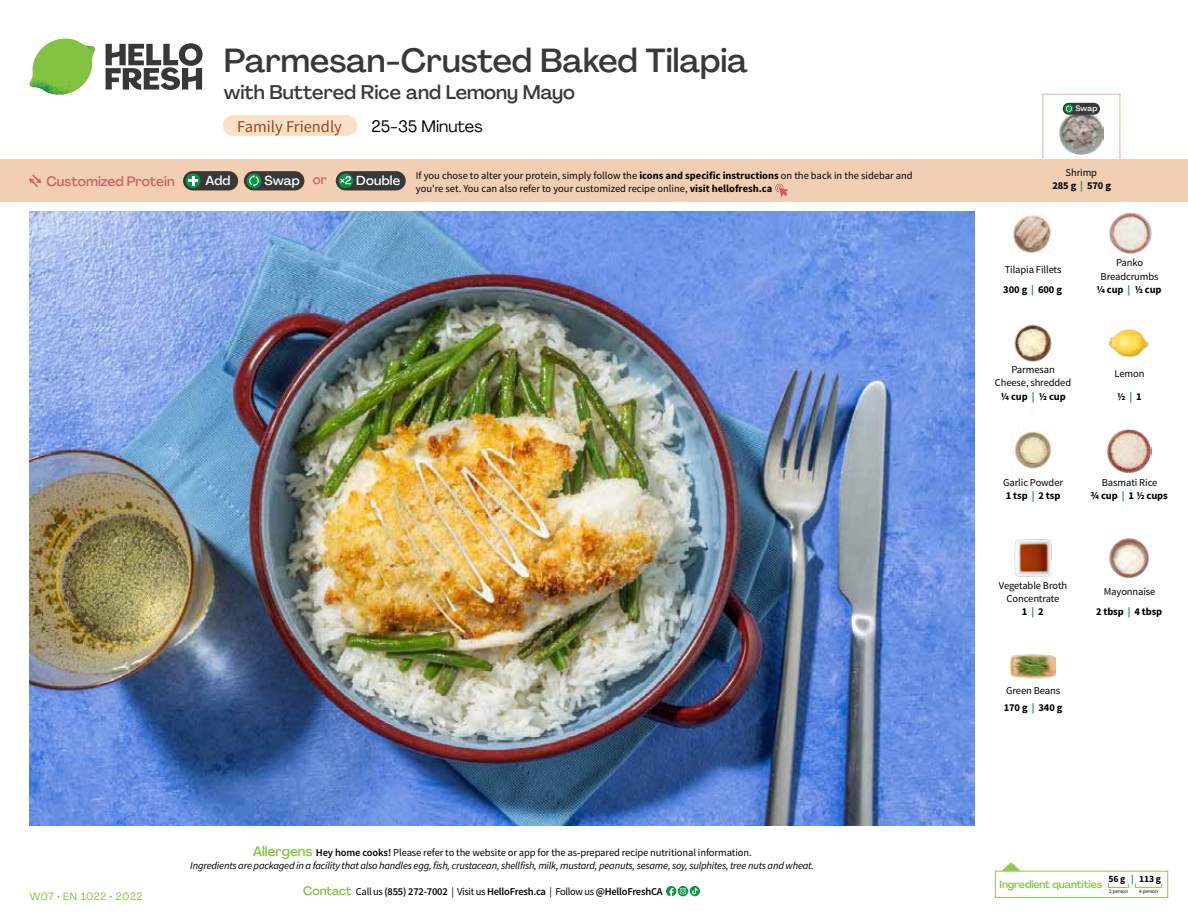
<style>
.page{position:relative;width:1188px;height:918px;background:#fff}
.page>*{position:absolute;margin:0;border:0;box-sizing:border-box;transform-origin:0 0}
.t1{font:500 33px "Agrandir";color:#383839}
.t2{font:500 19.5px "Agrandir";color:#383839}
.t3{font:16.5px "Source Sans Pro";color:#8e4b25}
.t4{font:16.5px "Agrandir";color:#000}
.t5{font:500 13.5px "Agrandir";color:#d15f6a}
.t6{font:500 12.9px "Agrandir";letter-spacing:.015em;color:#fff}
.t7{font:10.5px/13.8px "Source Sans Pro";letter-spacing:-.01em;color:#000;text-align:center}
.t8{font:italic 10.5px/13.5px "Source Sans Pro";letter-spacing:-.02em;color:#000;text-align:center}
.t9{font:600 10.5px "Source Sans Pro";letter-spacing:-.02em;color:#000}
.t10{font:700 10.5px/13.8px "Source Sans Pro";letter-spacing:-.01em;color:#000;text-align:center}
.t11{font:500 10.5px "Agrandir";letter-spacing:-.01em;color:#82c341}
.t12{font:10.5px "Agrandir";letter-spacing:.05em;color:#82c341}
.t13{font:700 9.6px "Source Sans Pro";color:#000}
.t14{font:500 7.95px "Agrandir";color:#fff}
.t15{font:5.25px "Source Sans Pro";letter-spacing:-.01em;color:#000}
.s1{color:#d15f6a}
.s2{font-weight:400}
.s3{color:#0b9446}
.s4{font-weight:700}
.s5{font-weight:700;color:#0b9446}
.s6{font-family:"Agrandir";font-weight:500;font-style:normal;font-size:13.5px;color:#82c341}
.s7{font-weight:600;font-style:normal}
.s8{font-style:normal}
.s9{font-family:"Agrandir";font-weight:500;font-size:12px;color:#82c341}
</style>
<div class="page">
<svg style="left:106px;top:43px;width:97px;height:47px"></svg>
<svg style="left:34px;top:39px;width:59px;height:38px"></svg>
<img style="left:65px;top:39px;width:30px;height:25px">
<img style="left:33px;top:60px;width:56px;height:10px">
<img style="left:29px;top:64px;width:58px;height:31px">
<img style="left:64px;top:70px;width:25px;height:24px">
<img style="left:30px;top:211px;width:945px;height:615px">
<svg style="left:690px;top:886px;width:10px;height:10px"></svg>
<svg style="left:666px;top:886px;width:32px;height:10px"></svg>
<svg style="left:1002px;top:862px;width:19px;height:9px"></svg>
<div style="left:995px;top:871px;width:173px;height:27px;border:1px solid #91c84e"></div>
<div style="left:1108px;top:883px;width:21px;height:5px;border:1px solid #91c84e"></div>
<div style="left:1135px;top:883px;width:27px;height:5px;border:1px solid #91c84e"></div>
<div style="left:223px;top:115px;width:134px;height:21px;background:#fee0c6;border-radius:10px"></div>
<img style="left:1014px;top:324px;width:38px;height:38px">
<img style="left:1109px;top:329px;width:40px;height:29px">
<img style="left:1011px;top:428px;width:41px;height:41px">
<img style="left:1107px;top:429px;width:45px;height:44px">
<img style="left:1014px;top:539px;width:38px;height:38px">
<img style="left:1109px;top:538px;width:40px;height:40px">
<img style="left:1011px;top:654px;width:45px;height:25px">
<img style="left:1109px;top:212px;width:43px;height:42px">
<img style="left:1013px;top:212px;width:42px;height:45px">
<div style="left:0;top:160px;width:1188px;height:42px;background:#f2cfb3"></div>
<svg style="left:29px;top:174px;width:12px;height:13px"></svg>
<div style="left:336px;top:171px;width:70px;height:19px;background:#383839;border-radius:10px"></div>
<svg style="left:338px;top:173px;width:15px;height:15px"></svg>
<div style="left:341px;top:180px;width:11px;height:11px;background:#000;opacity:.35"></div>
<svg style="left:339px;top:176px;width:12px;height:8px"></svg>
<div style="left:244px;top:171px;width:60px;height:19px;background:#383839;border-radius:10px"></div>
<div style="left:247px;top:173px;width:14px;height:15px;background:#0b9446;border-radius:50%"></div>
<svg style="left:249px;top:175px;width:10px;height:12px"></svg>
<div style="left:183px;top:171px;width:55px;height:19px;background:#383839;border-radius:10px"></div>
<div style="left:186px;top:173px;width:14px;height:15px;background:#0b9446;border-radius:50%"></div>
<svg style="left:188px;top:176px;width:10px;height:10px"></svg>
<svg style="left:775px;top:183px;width:13px;height:14px"></svg>
<div style="left:1042px;top:94px;width:79px;height:69px;border:2px solid #f2cfb3"></div>
<img style="left:1060px;top:112px;width:43px;height:43px">
<div style="left:1063px;top:103px;width:37px;height:12px;background:#383839;border-radius:6px"></div>
<svg style="left:1064px;top:104px;width:9px;height:9px"></svg>
<svg style="left:1066px;top:105px;width:6px;height:7px"></svg>
<h1 class="t1" style="left:224px;top:40px;width:525px">Parmesan-Crusted Baked Tilapia</h1>
<h2 class="t2" style="left:224px;top:80px;width:353px">with Buttered Rice and Lemony Mayo</h2>
<h3 class="t4" style="left:372px;top:116px;width:113px">25-35 Minutes</h3>
<h3 class="t3" style="left:237px;top:116px;width:106px">Family Friendly</h3>
<p class="t14" style="left:1075px;top:104px;width:24px">Swap</p>
<p class="t5" style="left:46px;top:173px;width:130px">Customized Protein</p>
<p class="t6" style="left:205px;top:172px;width:27px">Add</p>
<p class="t6" style="left:264px;top:172px;width:64px">Swap <span class="s1">or</span></p>
<p class="t6" style="left:356px;top:172px;width:45px">Double</p>
<p class="t10" style="left:1052px;top:167px;width:60px;line-height:13.2px"><span class="s2">Shrimp<br></span>285 g <span class="s3">|</span> 570 g</p>
<p class="t7" style="left:416px;top:168px;width:498px;text-align:left">If you chose to alter your protein, simply follow the <span class="s4">icons and specific instructions</span> on the back in the sidebar and you're set. You can also refer to your customized recipe online, <span class="s4">visit hellofresh.ca</span></p>
<p class="t7" style="left:1003px;top:259px;width:60px;line-height:20.5px;text-align:left">Tilapia Fillets<br><span class="s4">300 g</span> <span class="s5">|</span> <span class="s4">600 g</span></p>
<p class="t7" style="left:1096px;top:256px;width:67px">Panko<br>Breadcrumbs<br><span class="s4">1/4 cup</span> <span class="s5">|</span> <span class="s4">1/2 cup</span></p>
<p class="t7" style="left:995px;top:363px;width:78px">Parmesan<br>Cheese, shredded<br><span class="s4">1/4 cup</span> <span class="s5">|</span> <span class="s4">1/2 cup</span></p>
<p class="t7" style="left:1115px;top:367px;width:31px">Lemon</p>
<p class="t10" style="left:1117px;top:390px;width:26px">1/2 <span class="s3">|</span> 1</p>
<p class="t7" style="left:1003px;top:475px;width:61px;text-align:left">Garlic Powder<br><span class="s4">1 tsp</span> <span class="s5">|</span> <span class="s4">2 tsp</span></p>
<p class="t10" style="left:1091px;top:476px;width:79px"><span class="s2">Basmati Rice<br></span>3/4 cup <span class="s3">|</span> 1 1/2 cups</p>
<p class="t7" style="left:999px;top:579px;width:70px;line-height:13.2px">Vegetable Broth<br>Concentrate<br><span class="s4">1</span> <span class="s5">|</span> <span class="s4">2</span></p>
<p class="t7" style="left:1096px;top:582px;width:68px;line-height:20.1px">Mayonnaise<br><span class="s4">2 tbsp</span> <span class="s5">|</span> <span class="s4">4 tbsp</span></p>
<p class="t12" style="left:30px;top:890px;width:114px">W07 • EN 1022 • 2022</p>
<p class="t8" style="left:190px;top:846px;width:625px"><span class="s6">Allergens</span> <span class="s7">Hey home cooks!</span> <span class="s8">Please refer to the website or app for the as-prepared recipe nutritional information.<br></span>Ingredients are packaged in a facility that also handles egg, fish, crustacean, shellfish, milk, mustard, peanuts, sesame, soy, sulphites, tree nuts and wheat.</p>
<p class="t9" style="left:303px;top:885px;width:361px"><span class="s9">Contact</span> <span class="s2">Call us</span> (855) 272-7002 <span class="s2">| Visit us</span> HelloFresh.ca <span class="s2">| Follow us</span> @HelloFreshCA</p>
<p class="t7" style="left:1004px;top:682px;width:60px;line-height:17px;text-align:left">Green Beans<br><span class="s4">170 g</span> <span class="s5">|</span> <span class="s4">340 g</span></p>
<p class="t13" style="left:1108px;top:873px;width:54px">56 g <span class="s3">|</span> 113 g</p>
<p class="t15" style="left:1109px;top:888px;width:20px">2 person</p>
<p class="t15" style="left:1139px;top:888px;width:20px">4 person</p>
<p class="t11" style="left:1000px;top:878px;width:104px">Ingredient quantities</p>
</div>
